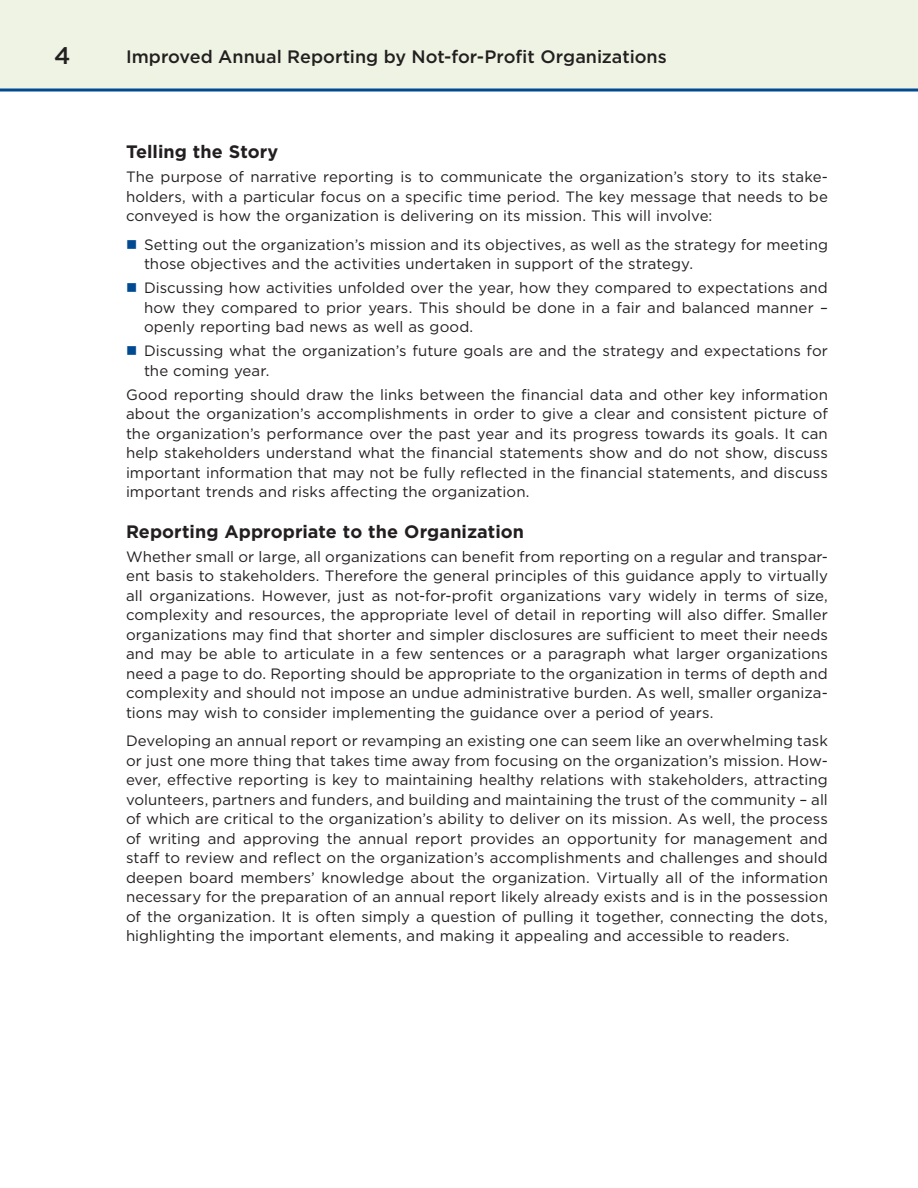
<style>
.page{position:relative;width:918px;height:1188px;background:#fff}
.page>*{position:absolute;margin:0;border:0;box-sizing:border-box;transform-origin:0 0}
.t1{font:500 24px "Gotham";color:#231f20}
.t2{font:500 18px "Gotham";color:#231f20}
.Sub_Heads{font:700 18px "Gotham";letter-spacing:.005em;color:#231f20}
.Body{font:15px/19.5px "Gotham";letter-spacing:.005em;color:#231f20;text-align:justify}
.s1{color:#014990}
</style>
<div class="page">
<div style="left:0;top:0;width:918px;height:90px;background:#eef3e3"></div>
<svg style="left:0;top:88px;width:917px;height:4px;background:#3e74a8"></svg>
<h1 class="t1" style="left:54px;top:39px;width:18px">4</h1>
<p class="t2" style="left:126px;top:45px;width:542px">Improved Annual Reporting by Not-for-Profit Organizations</p>
<p class="Sub_Heads" style="left:126px;top:140px;width:154px">Telling the Story</p>
<p class="Body" style="left:126px;top:167px;width:704px">The purpose of narrative reporting is to communicate the organization’s story to its stake&shy;holders, with a particular focus on a specific time period. The key message that needs to be conveyed is how the organization is delivering on its mission. This will involve:</p>
<p class="Body" style="left:144px;top:235px;width:685px;text-indent:-18px"><span class="s1">■</span> Setting out the organization’s mission and its objectives, as well as the strategy for meeting those objectives and the activities undertaken in support of the strategy.</p>
<p class="Body" style="left:144px;top:278px;width:685px;text-indent:-18px"><span class="s1">■</span> Discussing how activities unfolded over the year, how they compared to expectations and how they compared to prior years. This should be done in a fair and balanced manner – openly reporting bad news as well as good.</p>
<p class="Body" style="left:144px;top:341px;width:685px;text-indent:-18px"><span class="s1">■</span> Discussing what the organization’s future goals are and the strategy and expectations for the coming year.</p>
<p class="Body" style="left:126px;top:385px;width:703px">Good reporting should draw the links between the financial data and other key information about the organization’s accomplishments in order to give a clear and consistent picture of the organization’s performance over the past year and its progress towards its goals. It can help stakeholders understand what the financial statements show and do not show, discuss important information that may not be fully reflected in the financial statements, and discuss important trends and risks affecting the organization.</p>
<p class="Sub_Heads" style="left:126px;top:520px;width:400px">Reporting Appropriate to the Organization</p>
<p class="Body" style="left:126px;top:547px;width:704px">Whether small or large, all organizations can benefit from reporting on a regular and transpar&shy;ent basis to stakeholders. Therefore the general principles of this guidance apply to virtually all organizations. However, just as not-for-profit organizations vary widely in terms of size, complexity and resources, the appropriate level of detail in reporting will also differ. Smaller organizations may find that shorter and simpler disclosures are sufficient to meet their needs and may be able to articulate in a few sentences or a paragraph what larger organizations need a page to do. Reporting should be appropriate to the organization in terms of depth and complexity and should not impose an undue administrative burden. As well, smaller organiza&shy;tions may wish to consider implementing the guidance over a period of years.</p>
<p class="Body" style="left:126px;top:731px;width:704px">Developing an annual report or revamping an existing one can seem like an overwhelming task or just one more thing that takes time away from focusing on the organization’s mission. How&shy;ever, effective reporting is key to maintaining healthy relations with stakeholders, attracting volunteers, partners and funders, and building and maintaining the trust of the community – all of which are critical to the organization’s ability to deliver on its mission. As well, the process of writing and approving the annual report provides an opportunity for management and staff to review and reflect on the organization’s accomplishments and challenges and should deepen board members’ knowledge about the organization. Virtually all of the information necessary for the preparation of an annual report likely already exists and is in the possession of the organization. It is often simply a question of pulling it together, connecting the dots, highlighting the important elements, and making it appealing and accessible to readers.</p>
</div>
